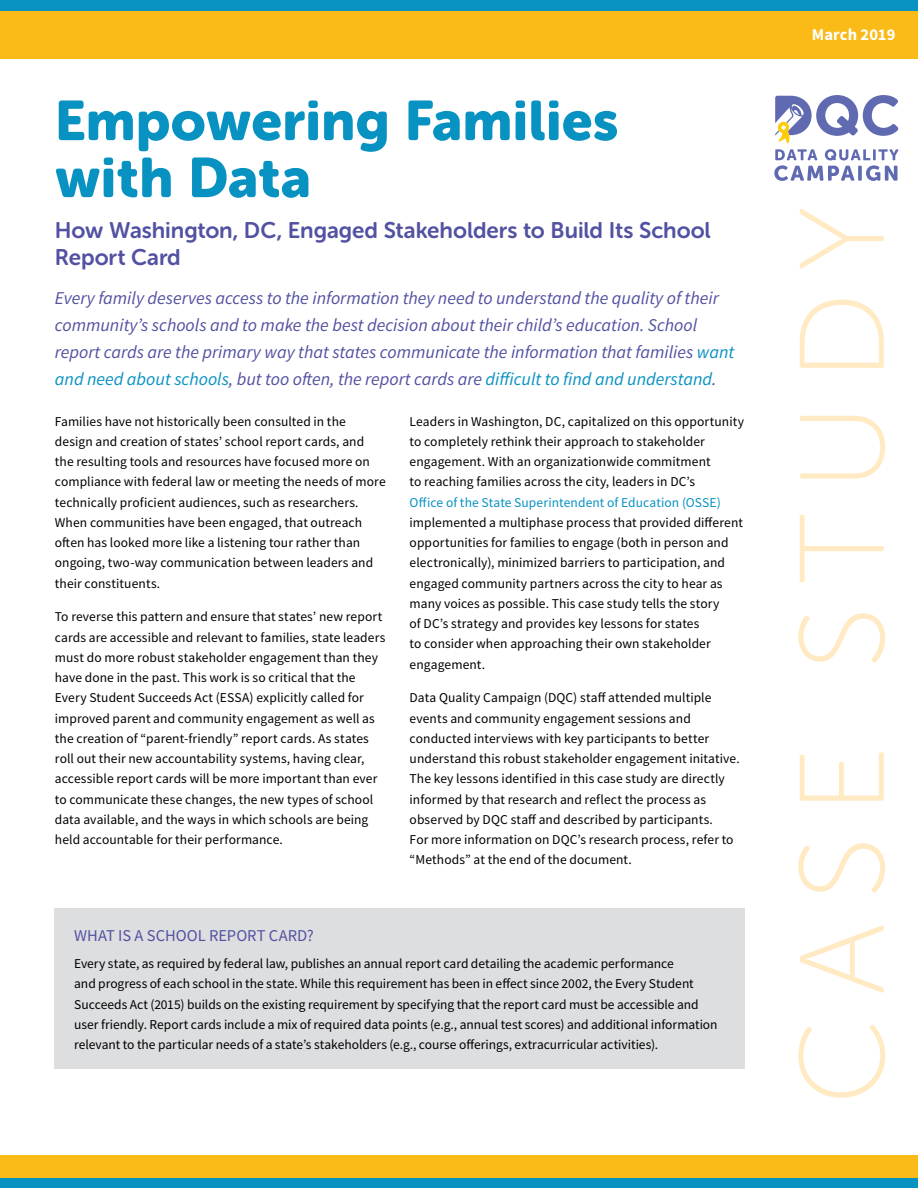
<style>
.page{position:relative;width:918px;height:1188px;background:#fff}
.page>*{position:absolute;margin:0;border:0;box-sizing:border-box;transform-origin:0 0}
.t1{font:120px "Museo Sans Rounded 100";letter-spacing:.2em;color:#ffeac3}
.t2{font:55.5px/57px "Museo Sans Rounded 900";letter-spacing:.01em;color:#0892c2}
.t3{font:22.5px/27px "Museo Sans Rounded 700";color:#5251a2}
.t4{font:italic 18px/27px "Source Sans Pro";color:#5251a2}
.t5{font:16.5px "Source Sans Pro";color:#5251a2}
.t6{font:700 16.5px "Source Sans Pro";letter-spacing:.005em;color:#fff}
.t7{font:13.5px/20.2px "Source Sans Pro";letter-spacing:.005em;color:#000}
.t8{font:13.5px "Source Sans Pro";letter-spacing:.005em;color:#0892c2}
.s1{color:#0892c2}
</style>
<div class="page">
<div style="left:0;top:0;width:918px;height:58px;background:#fabb18"></div>
<div style="left:0;top:0;width:918px;height:11px;background:#0892c2"></div>
<div style="left:0;top:1156px;width:918px;height:32px;background:#fabb18"></div>
<div style="left:0;top:1178px;width:918px;height:10px;background:#0892c2"></div>
<svg style="left:774px;top:95px;width:124px;height:86px"></svg>
<div style="left:54px;top:908px;width:690px;height:161px;background:#dddee0"></div>
<h2 class="t2" style="left:55px;top:93px;width:565px">Empowering Families with Data</h2>
<h3 class="t3" style="left:55px;top:216px;width:658px">How Washington, DC, Engaged Stakeholders to Build Its School<br>Report Card</h3>
<p class="t4" style="left:55px;top:285px;width:681px">Every family deserves access to the information they need to understand the quality of their community’s schools and to make the best decision about their child’s education. School report cards are the primary way that states communicate the information that families <span class="s1">want and need about schools</span>, but too often, the report cards are <span class="s1">difficult to find and understand</span>.</p>
<p class="t7" style="left:55px;top:411px;width:332px">Families have not historically been consulted in the design and creation of states’ school report cards, and the resulting tools and resources have focused more on compliance with federal law or meeting the needs of more technically proficient audiences, such as researchers.<br>When communities have been engaged, that outreach often has looked more like a listening tour rather than ongoing, two-way communication between leaders and their constituents.</p>
<p class="t7" style="left:55px;top:607px;width:332px">To reverse this pattern and ensure that states’ new report cards are accessible and relevant to families, state leaders must do more robust stakeholder engagement than they have done in the past. This work is so critical that the Every Student Succeeds Act (ESSA) explicitly called for improved parent and community engagement as well as the creation of “parent-friendly” report cards. As states roll out their new accountability systems, having clear, accessible report cards will be more important than ever to communicate these changes, the new types of school data available, and the ways in which schools are being held accountable for their performance.</p>
<p class="t7" style="left:410px;top:411px;width:336px">Leaders in Washington, DC, capitalized on this opportunity to completely rethink their approach to stakeholder engagement. With an organizationwide commitment<br>to reaching families across the city, leaders in DC’s</p>
<p class="t8" style="left:410px;top:494px;width:313px">Office of the State Superintendent of Education (OSSE)</p>
<p class="t7" style="left:410px;top:512px;width:335px">implemented a multiphase process that provided different opportunities for families to engage (both in person and electronically), minimized barriers to participation, and engaged community partners across the city to hear as many voices as possible. This case study tells the story<br>of DC’s strategy and provides key lessons for states<br>to consider when approaching their own stakeholder engagement.</p>
<p class="t7" style="left:410px;top:688px;width:332px">Data Quality Campaign (DQC) staff attended multiple events and community engagement sessions and conducted interviews with key participants to better understand this robust stakeholder engagement initative.<br>The key lessons identified in this case study are directly informed by that research and reflect the process as observed by DQC staff and described by participants.<br>For more information on DQC’s research process, refer to “Methods” at the end of the document.</p>
<p class="t5" style="left:74px;top:925px;width:241px">WHAT IS A SCHOOL REPORT CARD?</p>
<p class="t7" style="left:74px;top:953px;width:645px">Every state, as required by federal law, publishes an annual report card detailing the academic performance<br>and progress of each school in the state. While this requirement has been in effect since 2002, the Every Student Succeeds Act (2015) builds on the existing requirement by specifying that the report card must be accessible and user friendly. Report cards include a mix of required data points (e.g., annual test scores) and additional information relevant to the particular needs of a state’s stakeholders (e.g., course offerings, extracurricular activities).</p>
<p class="t6" style="left:812px;top:24px;width:85px">March 2019</p>
<h1 class="t1" style="left:779px;top:1104px;width:900px;rotate:-90deg">CASE STUDY</h1>
</div>
